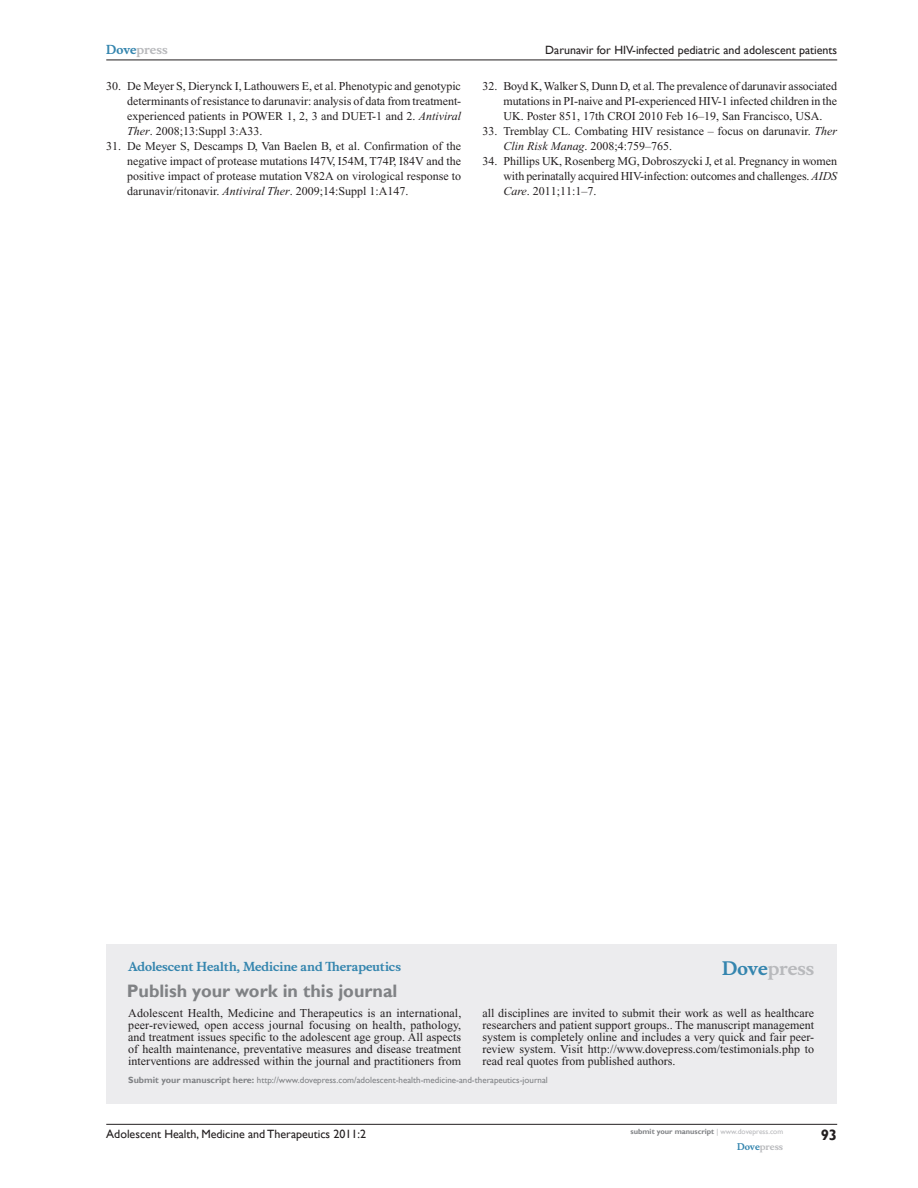
<style>
.page{position:relative;width:918px;height:1188px;background:#fff}
.page>*{position:absolute;margin:0;border:0;box-sizing:border-box;transform-origin:0 0}
.t1{font:700 18px "Gill Sans";color:#808285}
.t2{font:700 18px "Musee";color:#b8b9bc}
.t3{font:700 15px "Gill Sans";color:#231f20}
.t4{font:12px/15px "Times New Roman";color:#231f20;text-align:justify}
.t5{font:12px "Gill Sans";color:#231f20}
.t6{font:700 12px "Musee";color:#3485ae}
.t7{font:700 12px "Musee";color:#b8b9bc}
.t8{font:9px "Gill Sans";color:#808285}
.t9{font:700 9px "Musee";color:#b8b9bc}
.t10{font:700 7.5px "Gill Sans";color:#808285}
.s1{color:#3485ae}
.s2{font-style:italic}
.s3{font-weight:700}
.s4{font-weight:400;color:#b8b9bc}
</style>
<div class="page">
<div style="left:106px;top:944px;width:731px;height:159px;background:#ececee"></div>
<hr style="left:106px;top:1124px;width:731px;height:1px;background:#231f20">
<hr style="left:106px;top:60px;width:731px;height:1px;background:#231f20">
<p class="t7" style="left:106px;top:43px;width:63px"><span class="s1">Dove</span>press</p>
<p class="t4" style="left:127px;top:79px;width:336px;text-indent:-21px">30. De Meyer S, Dierynck I, Lathouwers E, et al. Phenotypic and genotypic determinants of resistance to darunavir: analysis of data from treatment&shy;experienced patients in POWER 1, 2, 3 and DUET-1 and 2. <span class="s2">Antiviral Ther</span>. 2008;13:Suppl 3:A33.</p>
<p class="t4" style="left:127px;top:139px;width:335px;text-indent:-21px">31. De Meyer S, Descamps D, Van Baelen B, et al. Confirmation of the negative impact of protease mutations I47V, I54M, T74P, I84V and the positive impact of protease mutation V82A on virological response to darunavir/ritonavir. <span class="s2">Antiviral Ther</span>. 2009;14:Suppl 1:A147.</p>
<p class="t5" style="left:545px;top:43px;width:293px">Darunavir for HIV-infected pediatric and adolescent patients</p>
<p class="t4" style="left:503px;top:79px;width:335px;text-indent:-21px">32. Boyd K, Walker S, Dunn D, et al. The prevalence of darunavir associated mutations in PI-naive and PI-experienced HIV-1 infected children in the UK. Poster 851, 17th CROI 2010 Feb 16–19, San Francisco, USA.</p>
<p class="t4" style="left:503px;top:124px;width:335px;text-indent:-21px">33. Tremblay CL. Combating HIV resistance – focus on darunavir. <span class="s2">Ther<br>Clin Risk Manag</span>. 2008;4:759–765.</p>
<p class="t4" style="left:503px;top:154px;width:335px;text-indent:-21px">34. Phillips UK, Rosenberg MG, Dobroszycki J, et al. Pregnancy in women with perinatally acquired HIV-infection: outcomes and challenges. <span class="s2">AIDS Care</span>. 2011;11:1–7.</p>
<p class="t6" style="left:128px;top:959px;width:274px">Adolescent Health, Medicine and Therapeutics</p>
<h1 class="t1" style="left:127px;top:980px;width:272px">Publish your work in this journal</h1>
<h1 class="t2" style="left:722px;top:958px;width:94px"><span class="s1">Dove</span>press</h1>
<p class="t4" style="left:128px;top:1007px;width:335px;line-height:12px">Adolescent Health, Medicine and Therapeutics is an international, peer-reviewed, open access journal focusing on health, pathology, and treatment issues specific to the adolescent age group. All aspects of health maintenance, preventative measures and disease treatment interventions are addressed within the journal and practitioners from</p>
<p class="t4" style="left:482px;top:1007px;width:333px;line-height:12px">all disciplines are invited to submit their work as well as healthcare researchers and patient support groups.. The manuscript management system is completely online and includes a very quick and fair peer&shy;review system. Visit http://www.dovepress.com/testimonials.php to read real quotes from published authors.</p>
<p class="t8" style="left:128px;top:1075px;width:421px"><span class="s3">Submit your manuscript here:</span> http://www.dovepress.com/adolescent-health-medicine-and-therapeutics-journal</p>
<p class="t5" style="left:106px;top:1127px;width:261px">Adolescent Health, Medicine and Therapeutics 2011:2</p>
<p class="t10" style="left:631px;top:1127px;width:154px">submit your manuscript <span class="s4">| www.dovepress.com</span></p>
<p class="t9" style="left:737px;top:1141px;width:48px"><span class="s1">Dove</span>press</p>
<p class="t3" style="left:821px;top:1126px;width:18px">93</p>
</div>
